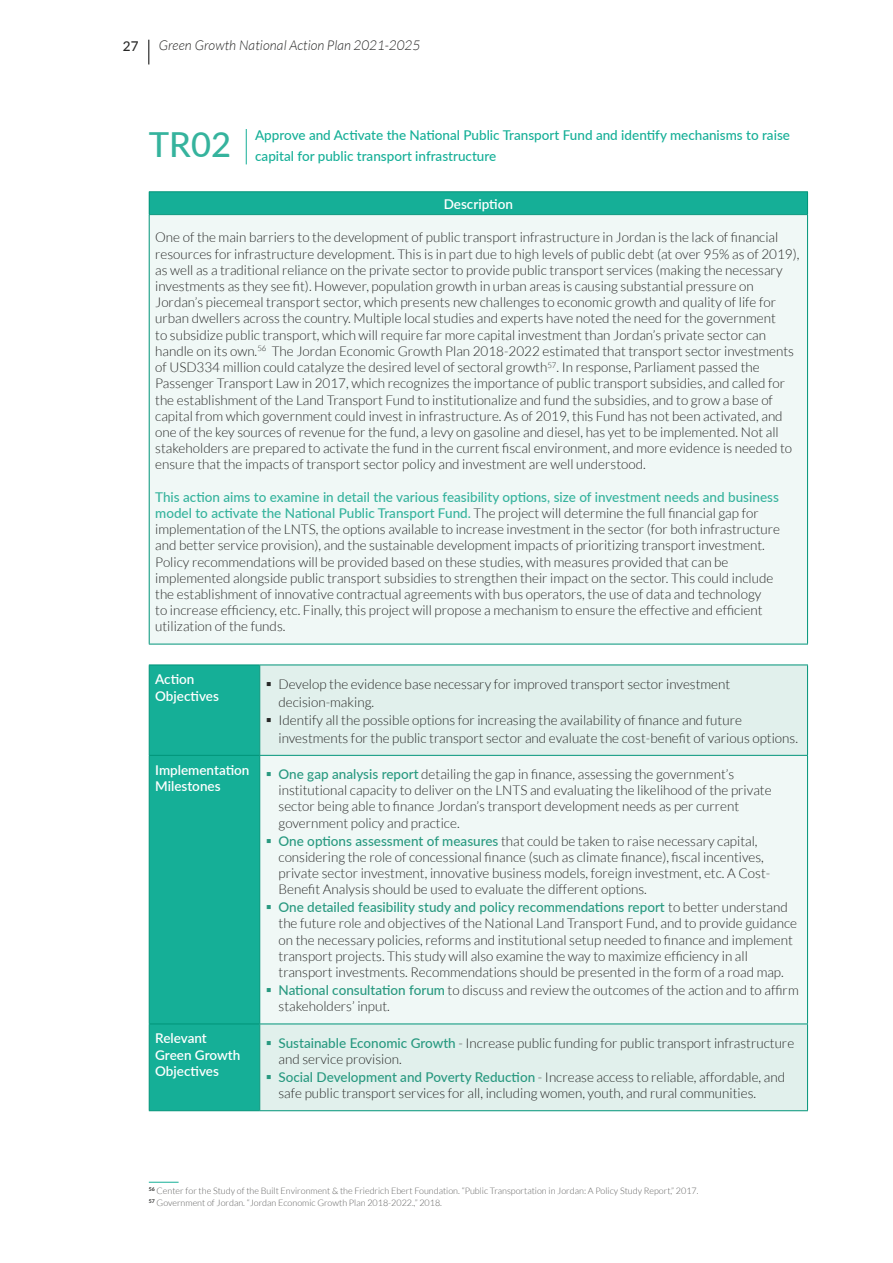
<style>
.page{position:relative;width:893px;height:1263px;background:#fff}
.page>*{position:absolute;margin:0;border:0;box-sizing:border-box;transform-origin:0 0}
.t1{font:500 34.5px "Lato";color:#35b39d}
.t2{font:300 13.5px/16.2px "Lato";color:#282827}
.t3{font:500 13.5px/21px "Lato";color:#15af97}
.t4{font:600 13.5px/16.5px "Lato";color:#fff}
.t5{font:italic 300 13.5px "Lato";color:#282827}
.t6{font:500 13.5px "Lato";color:#282827}
.t7{font:300 9px/12px "Lato";color:#616160}
.s1{font-weight:500;color:#35b39d}
.s2{font-weight:500;color:#289980}
</style>
<div class="page">
<svg style="left:149px;top:40px;width:1px;height:24px"></svg>
<div style="left:149px;top:192px;width:658px;height:23px;background:#15af97"></div>
<div style="left:149px;top:215px;width:658px;height:429px;background:#f0f8f6"></div>
<hr style="left:149px;top:191px;width:659px;height:1px;background:#009479">
<svg style="left:149px;top:192px;width:1px;height:22px"></svg>
<svg style="left:807px;top:192px;width:1px;height:22px"></svg>
<hr style="left:149px;top:214px;width:659px;height:1px;background:#009479">
<hr style="left:149px;top:215px;width:1px;height:429px;background:#009479">
<hr style="left:807px;top:215px;width:1px;height:429px;background:#009479">
<hr style="left:149px;top:644px;width:659px;height:1px;background:#009479">
<hr style="left:246px;top:129px;width:1px;height:35px;background:#15af97">
<hr style="left:149px;top:1182px;width:30px;height:1px;background:#15af97">
<div style="left:150px;top:665px;width:109px;height:445px;background:#15af97"></div>
<div style="left:260px;top:665px;width:547px;height:445px;background:#e1f0ec"></div>
<div style="left:260px;top:755px;width:547px;height:269px;background:#f0f8f6"></div>
<hr style="left:149px;top:664px;width:111px;height:1px;background:#009479">
<hr style="left:149px;top:665px;width:1px;height:90px;background:#009479">
<hr style="left:260px;top:664px;width:548px;height:1px;background:#009479">
<hr style="left:259px;top:665px;width:1px;height:90px;background:#009479">
<hr style="left:807px;top:665px;width:1px;height:90px;background:#009479">
<hr style="left:149px;top:755px;width:111px;height:1px;background:#009479">
<hr style="left:149px;top:756px;width:1px;height:267px;background:#009479">
<hr style="left:260px;top:755px;width:548px;height:1px;background:#009479">
<hr style="left:259px;top:756px;width:1px;height:267px;background:#009479">
<hr style="left:807px;top:756px;width:1px;height:267px;background:#009479">
<hr style="left:149px;top:1023px;width:111px;height:1px;background:#009479">
<hr style="left:149px;top:1024px;width:1px;height:86px;background:#009479">
<hr style="left:260px;top:1023px;width:548px;height:1px;background:#009479">
<hr style="left:259px;top:1024px;width:1px;height:86px;background:#009479">
<hr style="left:807px;top:1024px;width:1px;height:86px;background:#009479">
<hr style="left:149px;top:1110px;width:111px;height:1px;background:#009479">
<hr style="left:260px;top:1110px;width:548px;height:1px;background:#009479">
<svg style="left:267px;top:682px;width:4px;height:4px"></svg>
<svg style="left:267px;top:718px;width:4px;height:4px"></svg>
<svg style="left:267px;top:1041px;width:4px;height:3px"></svg>
<svg style="left:267px;top:1075px;width:4px;height:4px"></svg>
<p class="t6" style="left:123px;top:36px;width:17px">27</p>
<p class="t5" style="left:159px;top:38px;width:263px">Green Growth National Action Plan 2021-2025</p>
<h1 class="t1" style="left:149px;top:120px;width:84px">TR02</h1>
<p class="t3" style="left:255px;top:124px;width:536px">Approve and Activate the National Public Transport Fund and identify mechanisms to raise capital for public transport infrastructure</p>
<p class="t4" style="left:444px;top:195px;width:71px">Description</p>
<p class="t2" style="left:155px;top:230px;width:646px">One of the main barriers to the development of public transport infrastructure in Jordan is the lack of financial resources for infrastructure development. This is in part due to high levels of public debt (at over 95% as of 2019), as well as a traditional reliance on the private sector to provide public transport services (making the necessary investments as they see fit). However, population growth in urban areas is causing substantial pressure on Jordan’s piecemeal transport sector, which presents new challenges to economic growth and quality of life for urban dwellers across the country. Multiple local studies and experts have noted the need for the government<br>to subsidize public transport, which will require far more capital investment than Jordan’s private sector can handle on its own.<sup>56</sup> The Jordan Economic Growth Plan 2018-2022 estimated that transport sector investments of USD334 million could catalyze the desired level of sectoral growth<sup>57</sup>. In response, Parliament passed the Passenger Transport Law in 2017, which recognizes the importance of public transport subsidies, and called for the establishment of the Land Transport Fund to institutionalize and fund the subsidies, and to grow a base of capital from which government could invest in infrastructure. As of 2019, this Fund has not been activated, and one of the key sources of revenue for the fund, a levy on gasoline and diesel, has yet to be implemented. Not all stakeholders are prepared to activate the fund in the current fiscal environment, and more evidence is needed to ensure that the impacts of transport sector policy and investment are well understood.</p>
<p class="t2" style="left:155px;top:489px;width:626px"><span class="s1">This action aims to examine in detail the various feasibility options, size of investment needs and business model to activate the National Public Transport Fund.</span> The project will determine the full financial gap for implementation of the LNTS, the options available to increase investment in the sector (for both infrastructure and better service provision), and the sustainable development impacts of prioritizing transport investment.<br>Policy recommendations will be provided based on these studies, with measures provided that can be implemented alongside public transport subsidies to strengthen their impact on the sector. This could include the establishment of innovative contractual agreements with bus operators, the use of data and technology<br>to increase efficiency, etc. Finally, this project will propose a mechanism to ensure the effective and efficient utilization of the funds.</p>
<p class="t4" style="left:155px;top:671px;width:65px">Action<br>Objectives</p>
<p class="t2" style="left:279px;top:675px;width:521px;line-height:18px">Develop the evidence base necessary for improved transport sector investment decision‑making.<br>Identify all the possible options for increasing the availability of finance and future investments for the public transport sector and evaluate the cost-benefit of various options.</p>
<p class="t4" style="left:155px;top:761px;width:96px">Implementation<br>Milestones</p>
<p class="t2" style="left:279px;top:766px;width:495px"><span class="s2">One gap analysis report</span> detailing the gap in finance, assessing the government’s institutional capacity to deliver on the LNTS and evaluating the likelihood of the private sector being able to finance Jordan’s transport development needs as per current government policy and practice.</p>
<p class="t2" style="left:279px;top:833px;width:493px"><span class="s2">One options assessment of measures</span> that could be taken to raise necessary capital, considering the role of concessional finance (such as climate finance), fiscal incentives, private sector investment, innovative business models, foreign investment, etc. A Cost-Benefit Analysis should be used to evaluate the different options.</p>
<p class="t2" style="left:279px;top:899px;width:520px"><span class="s2">One detailed feasibility study and policy recommendations report</span> to better understand the future role and objectives of the National Land Transport Fund, and to provide guidance on the necessary policies, reforms and institutional setup needed to finance and implement transport projects. This study will also examine the way to maximize efficiency in all transport investments. Recommendations should be presented in the form of a road map.</p>
<p class="t2" style="left:279px;top:982px;width:522px"><span class="s2">National consultation forum</span> to discuss and review the outcomes of the action and to affirm stakeholders’ input.</p>
<p class="t4" style="left:155px;top:1029px;width:87px">Relevant<br>Green Growth<br>Objectives</p>
<p class="t2" style="left:278px;top:1035px;width:517px"><span class="s2">Sustainable Economic Growth</span> - Increase public funding for public transport infrastructure and service provision.</p>
<p class="t2" style="left:278px;top:1069px;width:508px"><span class="s2">Social Development and Poverty Reduction</span> - Increase access to reliable, affordable, and safe public transport services for all, including women, youth, and rural communities.</p>
<p class="t7" style="left:149px;top:1184px;width:551px"><sup>56</sup> Center for the Study of the Built Environment &amp; the Friedrich Ebert Foundation. “Public Transportation in Jordan: A Policy Study Report,” 2017.<br><sup>57</sup> Government of Jordan. “Jordan Economic Growth Plan 2018-2022.,” 2018.</p>
</div>
